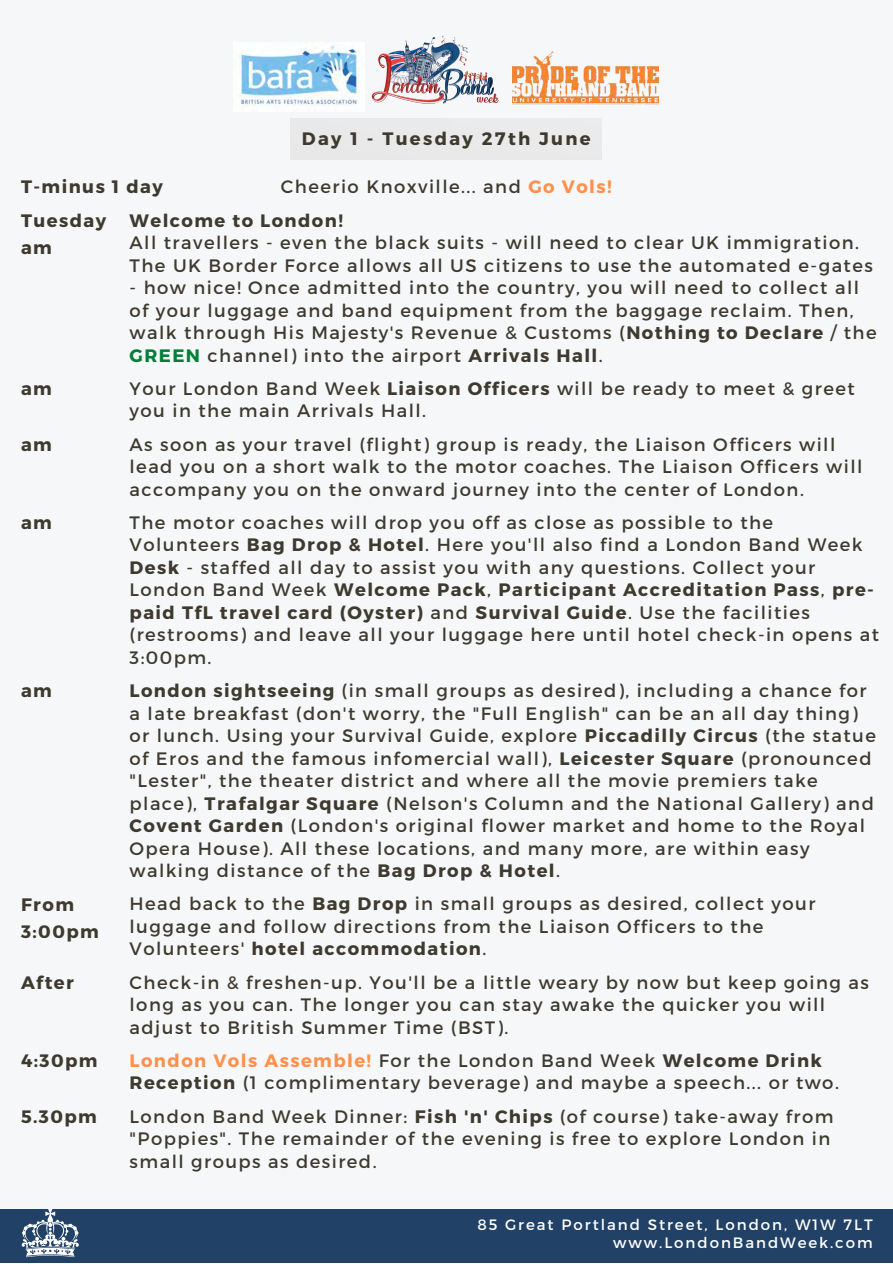
<style>
.page{position:relative;width:893px;height:1264px;background:#fff}
.page>*{position:absolute;margin:0;border:0;box-sizing:border-box;transform-origin:0 0}
.t1{font:18px/22.5px "Montserrat";letter-spacing:.08em;color:#3e3a2f}
.t2{font:700 18px/27px "Montserrat";letter-spacing:.08em;color:#3e3a2f}
.t3{font:700 18px "Montserrat";letter-spacing:.13em;color:#3e3a2f}
.t4{font:15px "Montserrat";letter-spacing:.13em;color:#fff}
.s1{font-weight:700;color:#ff914d}
.s2{font-weight:700}
.s3{font-weight:700;color:#008037}
</style>
<div class="page">
<div style="left:0;top:0;width:892px;height:1262px;background:#f6f7f9"></div>
<div style="left:0;top:1208px;width:892px;height:54px;background:#214166"></div>
<svg style="left:21px;top:1208px;width:58px;height:49px"></svg>
<img style="left:239px;top:46px;width:101px;height:59px">
<img style="left:340px;top:36px;width:190px;height:112px">
<img style="left:512px;top:49px;width:147px;height:55px">
<p class="t3" style="left:302px;top:127px;width:290px">Day 1 - Tuesday 27th June</p>
<p class="t2" style="left:21px;top:172px;width:143px">T-minus 1 day</p>
<p class="t1" style="left:281px;top:174px;width:332px">Cheerio Knoxville... and <span class="s1">Go Vols!</span></p>
<p class="t2" style="left:21px;top:206px;width:87px">Tuesday</p>
<p class="t2" style="left:21px;top:233px;width:32px">am</p>
<p class="t2" style="left:129px;top:206px;width:215px">Welcome to London!</p>
<p class="t1" style="left:129px;top:230px;width:744px">All travellers - even the black suits - will need to clear UK immigration.<br>The UK Border Force allows all US citizens to use the automated e-gates</p>
<p class="t1" style="left:129px;top:275px;width:748px">- how nice! Once admitted into the country, you will need to collect all of your luggage and band equipment from the baggage reclaim. Then, walk through His Majesty's Revenue &amp; Customs (<span class="s2">Nothing to Declare</span> / the <span class="s3">GREEN</span> channel) into the airport <span class="s2">Arrivals Hall</span>.</p>
<p class="t2" style="left:21px;top:374px;width:32px">am</p>
<p class="t1" style="left:129px;top:376px;width:726px">Your London Band Week <span class="s2">Liaison Officers</span> will be ready to meet &amp; greet you in the main Arrivals Hall.</p>
<p class="t2" style="left:21px;top:430px;width:32px">am</p>
<p class="t1" style="left:129px;top:432px;width:734px">As soon as your travel (flight) group is ready, the Liaison Officers will lead you on a short walk to the motor coaches. The Liaison Officers will accompany you on the onward journey into the center of London.</p>
<p class="t2" style="left:21px;top:508px;width:32px">am</p>
<p class="t1" style="left:129px;top:510px;width:751px">The motor coaches will drop you off as close as possible to the Volunteers <span class="s2">Bag Drop &amp; Hotel</span>. Here you'll also find a London Band Week <span class="s2">Desk</span> - staffed all day to assist you with any questions. Collect your London Band Week <span class="s2">Welcome Pack</span>, <span class="s2">Participant Accreditation Pass</span>, <span class="s2">pre&shy;paid TfL travel card (Oyster)</span> and <span class="s2">Survival Guide</span>. Use the facilities (restrooms) and leave all your luggage here until hotel check-in opens at 3:00pm.</p>
<p class="t2" style="left:21px;top:676px;width:32px">am</p>
<p class="t1" style="left:129px;top:678px;width:747px"><span class="s2">London sightseeing</span> (in small groups as desired), including a chance for a late breakfast (don't worry, the "Full English" can be an all day thing) or lunch. Using your Survival Guide, explore <span class="s2">Piccadilly Circus</span> (the statue of Eros and the famous infomercial wall), <span class="s2">Leicester Square</span> (pronounced "Lester", the theater district and where all the movie premiers take place), <span class="s2">Trafalgar Square</span> (Nelson's Column and the National Gallery) and <span class="s2">Covent Garden</span> (London's original flower market and home to the Royal Opera House). All these locations, and many more, are within easy walking distance of the <span class="s2">Bag Drop &amp; Hotel</span>.</p>
<p class="t2" style="left:21px;top:889px;width:79px">From<br>3:00pm</p>
<p class="t1" style="left:129px;top:891px;width:687px">Head back to the <span class="s2">Bag Drop</span> in small groups as desired, collect your luggage and follow directions from the Liaison Officers to the<br>Volunteers' <span class="s2">hotel accommodation</span>.</p>
<p class="t2" style="left:21px;top:968px;width:54px">After</p>
<p class="t1" style="left:129px;top:970px;width:740px">Check-in &amp; freshen-up. You'll be a little weary by now but keep going as long as you can. The longer you can stay awake the quicker you will adjust to British Summer Time (BST).</p>
<p class="t2" style="left:21px;top:1046px;width:78px">4:30pm</p>
<p class="t1" style="left:129px;top:1048px;width:710px"><span class="s1">London Vols Assemble!</span> For the London Band Week <span class="s2">Welcome Drink<br>Reception</span> (1 complimentary beverage) and maybe a speech... or two.</p>
<p class="t2" style="left:21px;top:1101px;width:77px">5.30pm</p>
<p class="t1" style="left:129px;top:1103px;width:705px">London Band Week Dinner: <span class="s2">Fish 'n' Chips</span> (of course) take-away from "Poppies". The remainder of the evening is free to explore London in small groups as desired.</p>
<p class="t4" style="left:477px;top:1214px;width:397px">85 Great Portland Street, London, W1W 7LT</p>
<p class="t4" style="left:613px;top:1232px;width:261px">www.LondonBandWeek.com</p>
</div>
